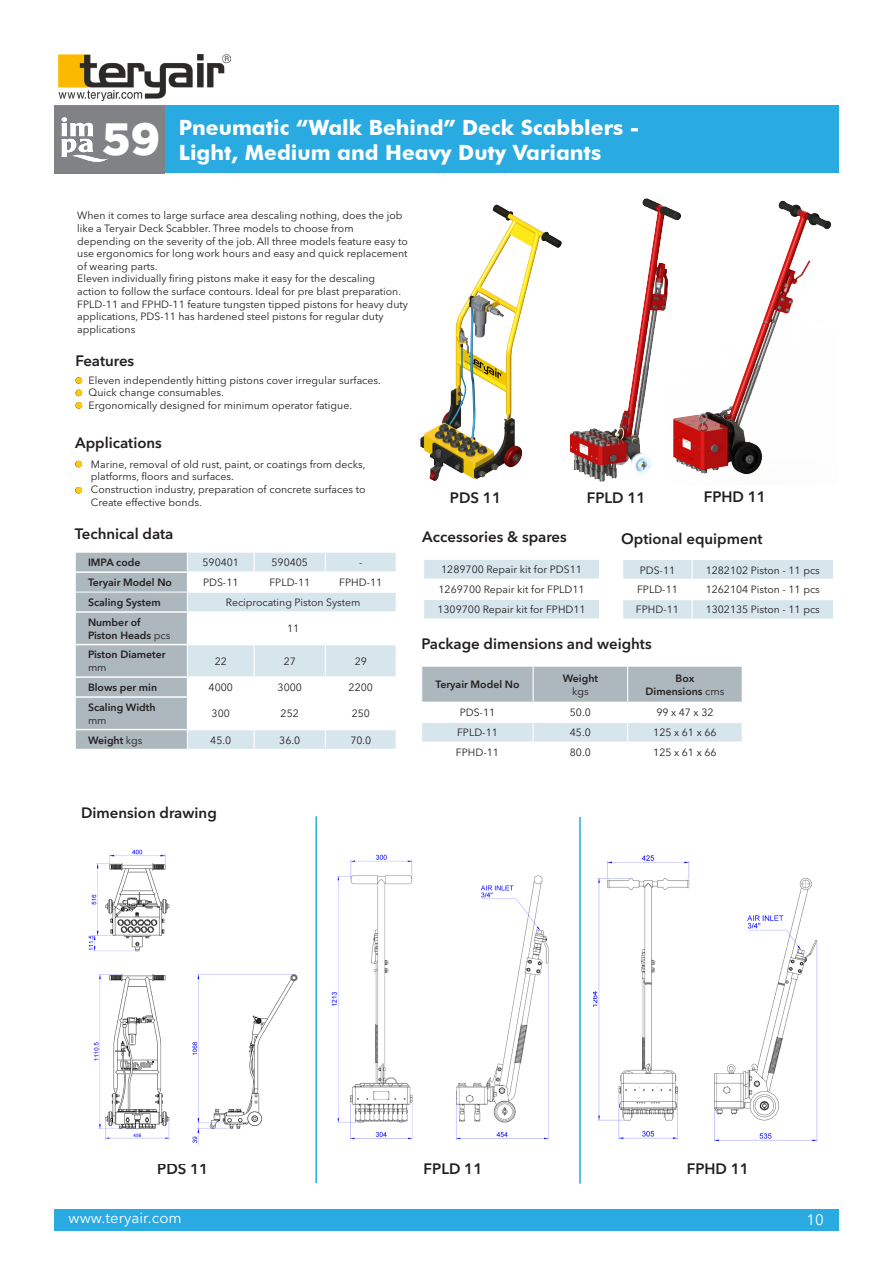
<style>
.page{position:relative;width:893px;height:1263px;background:#fff}
.page>*{position:absolute;margin:0;border:0;box-sizing:border-box;transform-origin:0 0}
.t1{font:700 21px/25.2px "Futura BT";color:#fff}
.t2{font:600 15px "Avenir Next LT Pro";color:#231f20}
.t3{font:15px "Avenir Next LT Pro";color:#fff}
.Body_copy_left{font:10.5px/12.6px "Avenir Next LT Pro";color:#231f20}
.Body_copy_left-2{font:600 10.5px/12.6px "Avenir Next LT Pro";color:#231f20}
.s1{font-weight:400}
</style>
<div class="page">
<div style="left:54px;top:1209px;width:785px;height:21px;background:#29abe2"></div>
<svg style="left:75px;top:552px;width:321px;height:197px"></svg>
<svg style="left:422px;top:666px;width:320px;height:76px"></svg>
<svg style="left:424px;top:560px;width:175px;height:59px"></svg>
<svg style="left:623px;top:560px;width:210px;height:59px"></svg>
<div style="left:75px;top:461px;width:7px;height:6px;background:#feca0a;border-radius:50%"></div>
<div style="left:75px;top:487px;width:7px;height:6px;background:#feca0a;border-radius:50%"></div>
<img style="left:420px;top:204px;width:142px;height:277px">
<img style="left:570px;top:198px;width:100px;height:284px">
<img style="left:670px;top:200px;width:161px;height:275px">
<div style="left:76px;top:377px;width:6px;height:7px;background:#feca0a;border-radius:50%"></div>
<div style="left:76px;top:402px;width:6px;height:7px;background:#feca0a;border-radius:50%"></div>
<svg style="left:76px;top:390px;width:6px;height:6px"></svg>
<div style="left:55px;top:106px;width:784px;height:67px;background:#29abe2"></div>
<img style="left:58px;top:54px;width:173px;height:47px">
<div style="left:54px;top:106px;width:111px;height:67px;background:#808285"></div>
<img style="left:61px;top:117px;width:48px;height:45px">
<hr style="left:315px;top:816px;width:2px;height:367px;background:#29abe2">
<img style="left:88px;top:849px;width:210px;height:296px">
<img style="left:331px;top:854px;width:218px;height:286px">
<img style="left:593px;top:855px;width:225px;height:287px">
<hr style="left:579px;top:817px;width:2px;height:366px;background:#29abe2">
<h1 class="t1" style="left:102px;top:115px;width:539px;text-indent:77px">Pneumatic “Walk Behind” Deck Scabblers -<br><sup>59</sup> Light, Medium and Heavy Duty Variants</h1>
<p class="Body_copy_left" style="left:77px;top:209px;width:327px">When it comes to large surface area descaling nothing, does the job like a Teryair Deck Scabbler. Three models to choose from</p>
<p class="Body_copy_left" style="left:77px;top:235px;width:332px;text-align:justify">depending on the severity of the job. All three models feature easy to use ergonomics for long work hours and easy and quick replacement of wearing parts.</p>
<p class="Body_copy_left" style="left:77px;top:272px;width:299px">Eleven individually firing pistons make it easy for the descaling</p>
<p class="Body_copy_left" style="left:77px;top:285px;width:325px">action to follow the surface contours. Ideal for pre blast preparation.</p>
<p class="Body_copy_left" style="left:77px;top:298px;width:332px">FPLD-11 and FPHD-11 feature tungsten tipped pistons for heavy duty</p>
<p class="Body_copy_left" style="left:77px;top:310px;width:308px">applications, PDS-11 has hardened steel pistons for regular duty applications</p>
<p class="t2" style="left:76px;top:351px;width:60px">Features</p>
<p class="Body_copy_left" style="left:89px;top:374px;width:294px">Eleven independently hitting pistons cover irregular surfaces.</p>
<p class="Body_copy_left" style="left:89px;top:386px;width:137px">Quick change consumables.</p>
<p class="Body_copy_left" style="left:89px;top:399px;width:265px">Ergonomically designed for minimum operator fatigue.</p>
<p class="t2" style="left:75px;top:434px;width:88px">Applications</p>
<p class="Body_copy_left" style="left:91px;top:458px;width:276px">Marine, removal of old rust, paint, or coatings from decks, platforms, floors and surfaces.</p>
<p class="Body_copy_left" style="left:91px;top:483px;width:276px">Construction industry, preparation of concrete surfaces to</p>
<p class="Body_copy_left" style="left:91px;top:496px;width:112px">Create effective bonds.</p>
<p class="t2" style="left:450px;top:488px;width:53px">PDS 11</p>
<p class="t2" style="left:587px;top:488px;width:60px">FPLD 11</p>
<p class="t2" style="left:704px;top:487px;width:64px">FPHD 11</p>
<p class="t2" style="left:75px;top:525px;width:100px">Technical data</p>
<p class="Body_copy_left-2" style="left:88px;top:556px;width:54px">IMPA code</p>
<p class="Body_copy_left" style="left:202px;top:556px;width:38px">590401</p>
<p class="Body_copy_left" style="left:271px;top:556px;width:38px">590405</p>
<p class="Body_copy_left" style="left:359px;top:556px;width:5px">-</p>
<p class="Body_copy_left-2" style="left:88px;top:576px;width:86px">Teryair Model No</p>
<p class="Body_copy_left" style="left:203px;top:576px;width:37px">PDS-11</p>
<p class="Body_copy_left" style="left:269px;top:576px;width:42px">FPLD-11</p>
<p class="Body_copy_left" style="left:339px;top:576px;width:45px">FPHD-11</p>
<p class="Body_copy_left-2" style="left:88px;top:596px;width:74px">Scaling System</p>
<p class="Body_copy_left" style="left:226px;top:596px;width:136px">Reciprocating Piston System</p>
<p class="Body_copy_left-2" style="left:88px;top:616px;width:54px">Number of</p>
<p class="Body_copy_left-2" style="left:88px;top:628px;width:84px">Piston Heads <span class="s1">pcs</span></p>
<p class="Body_copy_left" style="left:287px;top:622px;width:14px">11</p>
<p class="Body_copy_left-2" style="left:88px;top:648px;width:79px">Piston Diameter <span class="s1">mm</span></p>
<p class="Body_copy_left" style="left:215px;top:655px;width:14px">22</p>
<p class="Body_copy_left" style="left:284px;top:655px;width:14px">27</p>
<p class="Body_copy_left" style="left:355px;top:655px;width:14px">29</p>
<p class="Body_copy_left-2" style="left:88px;top:681px;width:71px">Blows per min</p>
<p class="Body_copy_left" style="left:209px;top:681px;width:26px">4000</p>
<p class="Body_copy_left" style="left:278px;top:681px;width:26px">3000</p>
<p class="Body_copy_left" style="left:349px;top:681px;width:26px">2200</p>
<p class="Body_copy_left-2" style="left:88px;top:701px;width:69px">Scaling Width <span class="s1">mm</span></p>
<p class="Body_copy_left" style="left:212px;top:707px;width:20px">300</p>
<p class="Body_copy_left" style="left:281px;top:707px;width:20px">252</p>
<p class="Body_copy_left" style="left:352px;top:707px;width:20px">250</p>
<p class="Body_copy_left-2" style="left:88px;top:733px;width:56px">Weight <span class="s1">kgs</span></p>
<p class="Body_copy_left" style="left:210px;top:733px;width:22px">45.0</p>
<p class="Body_copy_left" style="left:279px;top:733px;width:22px">36.0</p>
<p class="Body_copy_left" style="left:350px;top:733px;width:22px">70.0</p>
<p class="t2" style="left:81px;top:804px;width:137px">Dimension drawing</p>
<p class="t2" style="left:422px;top:528px;width:146px">Accessories &amp; spares</p>
<h2 class="t2" style="left:621px;top:529px;width:143px">Optional equipment</h2>
<p class="Body_copy_left" style="left:640px;top:563px;width:37px">PDS-11</p>
<p class="Body_copy_left" style="left:706px;top:563px;width:116px">1282102 Piston - 11 pcs</p>
<p class="Body_copy_left" style="left:637px;top:583px;width:42px">FPLD-11</p>
<p class="Body_copy_left" style="left:706px;top:583px;width:116px">1262104 Piston - 11 pcs</p>
<p class="Body_copy_left" style="left:636px;top:603px;width:45px">FPHD-11</p>
<p class="Body_copy_left" style="left:706px;top:603px;width:116px">1302135 Piston - 11 pcs</p>
<p class="Body_copy_left" style="left:441px;top:563px;width:142px">1289700 Repair kit for PDS11</p>
<p class="Body_copy_left" style="left:439px;top:583px;width:148px">1269700 Repair kit for FPLD11</p>
<p class="Body_copy_left" style="left:437px;top:603px;width:150px">1309700 Repair kit for FPHD11</p>
<p class="t2" style="left:422px;top:635px;width:232px">Package dimensions and weights</p>
<p class="Body_copy_left-2" style="left:435px;top:678px;width:86px">Teryair Model No</p>
<p class="Body_copy_left-2" style="left:563px;top:672px;width:37px">Weight</p>
<p class="Body_copy_left" style="left:572px;top:684px;width:18px">kgs</p>
<p class="Body_copy_left-2" style="left:676px;top:672px;width:20px">Box</p>
<p class="Body_copy_left-2" style="left:645px;top:684px;width:80px">Dimensions <span class="s1">cms</span></p>
<p class="Body_copy_left" style="left:460px;top:706px;width:37px">PDS-11</p>
<p class="Body_copy_left" style="left:570px;top:706px;width:22px">50.0</p>
<p class="Body_copy_left" style="left:656px;top:706px;width:59px">99 x 47 x 32</p>
<p class="Body_copy_left" style="left:457px;top:726px;width:42px">FPLD-11</p>
<p class="Body_copy_left" style="left:570px;top:726px;width:22px">45.0</p>
<p class="Body_copy_left" style="left:653px;top:726px;width:65px">125 x 61 x 66</p>
<p class="Body_copy_left" style="left:456px;top:746px;width:45px">FPHD-11</p>
<p class="Body_copy_left" style="left:570px;top:746px;width:22px">80.0</p>
<p class="Body_copy_left" style="left:653px;top:746px;width:65px">125 x 61 x 66</p>
<p class="t2" style="left:157px;top:1159px;width:53px">PDS 11</p>
<p class="t2" style="left:424px;top:1159px;width:60px">FPLD 11</p>
<p class="t2" style="left:687px;top:1159px;width:64px">FPHD 11</p>
<h2 class="t3" style="left:69px;top:1209px;width:115px">www.teryair.com</h2>
<h2 class="t3" style="left:807px;top:1211px;width:19px">10</h2>
</div>
